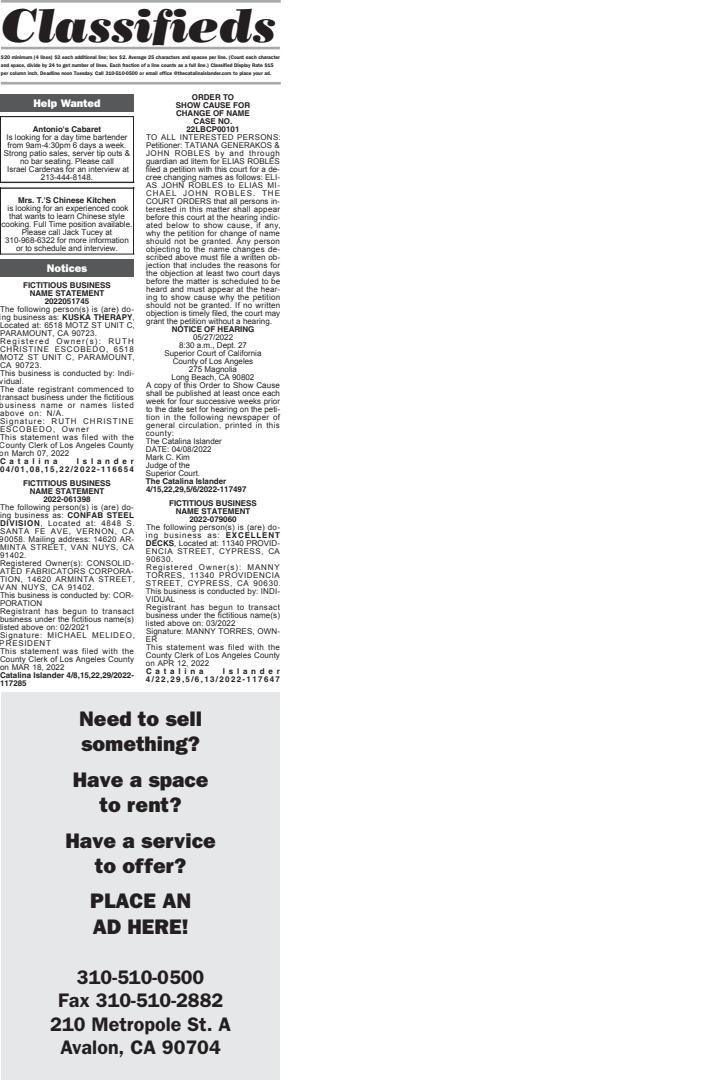
<style>
.page{position:relative;width:720px;height:1080px;background:#fff}
.page>*{position:absolute;margin:0;border:0;box-sizing:border-box;transform-origin:0 0}
.t1{font:italic 47.2px "Bodoni Poster";letter-spacing:-.01em;color:#231f20}
.t2{font:800 21.1px/25.4px "Franklin Gothic";color:#231f20}
.t3{font:600 19.7px/23.6px "Franklin Gothic";color:#231f20;text-align:center}
.t4{font:800 11px "Franklin Gothic";color:#fff}
.t5{font:8px/8px "Arial";letter-spacing:.015em;color:#231f20;text-align:center}
.t6{font:8px/8px "Arial";letter-spacing:.04em;color:#231f20}
.t7{font:8px/8px "Arial";letter-spacing:.035em;color:#231f20}
.t8{font:700 8px/8px "Helvetica";color:#231f20;text-align:center}
.t9{font:8px "Arial";letter-spacing:.045em;color:#231f20}
.t10{font:700 8px/8px "Helvetica";letter-spacing:.155em;color:#231f20;text-align:right}
.t11{font:700 8px/8px "Helvetica";letter-spacing:.17em;color:#231f20;text-align:right}
.t12{font:700 8px "Helvetica";letter-spacing:.47em;color:#231f20}
.t13{font:600 5.2px/7.9px "Franklin Gothic";letter-spacing:-.015em;color:#231f20}
.s1{font-family:"Helvetica";font-weight:700}
</style>
<div class="page">
<hr style="left:1px;top:47px;width:279px;height:2px;background:#a8a9ad">
<hr style="left:1px;top:82px;width:280px;height:3px;background:#a8a9ad">
<hr style="left:1px;top:0;width:280px;height:3px;background:#a8a9ad">
<div style="left:0;top:94px;width:134px;height:18px;background:#57585a"></div>
<div style="left:0;top:116px;width:134px;height:67px;border:1px solid #231f20"></div>
<div style="left:0;top:188px;width:134px;height:67px;border:1px solid #231f20"></div>
<div style="left:0;top:259px;width:134px;height:18px;background:#57585a"></div>
<div style="left:1px;top:693px;width:279px;height:387px;background:#e6e7e9"></div>
<h1 class="t1" style="left:1px;top:-3px;width:277px">Classifieds</h1>
<p class="t13" style="left:1px;top:53px;width:281px">$20 minimum (4 lines) $2 each additional line; box $2. Average 25 characters and spaces per line. (Count each character and space, divide by 24 to get number of lines. Each fraction of a line counts as a full line.) Classified Display Rate $15 per column inch. Deadline noon Tuesday. Call 310-510-0500 or email office @thecatalinaislander.com to place your ad.</p>
<h3 class="t4" style="left:33px;top:96px;width:69px">Help Wanted</h3>
<p class="t8" style="left:33px;top:125px;width:70px">Antonio's Cabaret</p>
<p class="t5" style="left:4px;top:133px;width:128px">Is looking for a day time bartender from 9am-4:30pm 6 days a week.<br>Strong patio sales, server tip outs &amp; no bar seating. Please call<br>Israel Cardenas for an interview at<br>213-444-8148.</p>
<p class="t8" style="left:18px;top:196px;width:99px">Mrs. T.'S Chinese Kitchen</p>
<p class="t5" style="left:2px;top:204px;width:132px">is looking for an experienced cook that wants to learn Chinese style cooking. Full Time position available.<br>Please call Jack Tucey at<br>310-968-6322 for more information or to schedule and interview.</p>
<h3 class="t4" style="left:47px;top:262px;width:42px">Notices</h3>
<p class="t8" style="left:23px;top:281px;width:89px">FICTITIOUS BUSINESS<br>NAME STATEMENT<br>2022051745</p>
<p class="t7" style="left:0;top:305px;width:136px">The following person(s) is (are) do&shy;ing business as: <span class="s1">KUSKA THERAPY</span>,<br>Located at: 6518 MOTZ ST UNIT C,<br>PARAMOUNT, CA 90723.<br>Registered Owner(s): RUTH<br>CHRISTINE ESCOBEDO, 6518<br>MOTZ ST UNIT C, PARAMOUNT,<br>CA 90723.<br>This business is conducted by: Indi&shy;vidual.<br>The date registrant commenced to transact business under the fictitious business name or names listed above on: N/A.<br>Signature: RUTH CHRISTINE<br>ESCOBEDO, Owner<br>This statement was filed with the<br>County Clerk of Los Angeles County on March 07, 2022</p>
<p class="t12" style="left:0;top:456px;width:59px">Catalina</p>
<p class="t8" style="left:176px;top:93px;width:76px">ORDER TO<br>SHOW CAUSE FOR<br>CHANGE OF NAME<br>CASE NO.<br>22LBCP00101</p>
<p class="t5" style="left:146px;top:133px;width:136px;text-align:justify">TO ALL INTERESTED PERSONS:<br>Petitioner: TATIANA GENERAKOS &amp; JOHN ROBLES by and through guardian ad litem for ELIAS ROBLES filed a petition with this court for a de&shy;cree changing names as follows: ELI-AS JOHN ROBLES to ELIAS MI-CHAEL JOHN ROBLES. THE COURT ORDERS that all persons in&shy;terested in this matter shall appear before this court at the hearing indic&shy;ated below to show cause, if any, why the petition for change of name should not be granted. Any person objecting to the name changes de&shy;scribed above must file a written ob&shy;jection that includes the reasons for the objection at least two court days before the matter is scheduled to be heard and must appear at the hear&shy;ing to show cause why the petition should not be granted. If no written objection is timely filed, the court may grant the petition without a hearing.</p>
<p class="t8" style="left:172px;top:325px;width:84px">NOTICE OF HEARING</p>
<p class="t5" style="left:193px;top:333px;width:42px">05/27/2022</p>
<p class="t5" style="left:179px;top:341px;width:69px">8:30 a.m., Dept. 27</p>
<p class="t5" style="left:165px;top:349px;width:98px">Superior Court of California</p>
<p class="t5" style="left:173px;top:357px;width:82px">County of Los Angeles</p>
<p class="t5" style="left:189px;top:365px;width:50px">275 Magnolia</p>
<p class="t5" style="left:172px;top:373px;width:84px">Long Beach, CA 90802</p>
<p class="t5" style="left:146px;top:381px;width:136px">A copy of this Order to Show Cause</p>
<p class="t5" style="left:146px;top:389px;width:136px">shall be published at least once each</p>
<p class="t5" style="left:146px;top:397px;width:136px">week for four successive weeks prior</p>
<p class="t5" style="left:146px;top:405px;width:135px">to the date set for hearing on the peti-</p>
<p class="t9" style="left:146px;top:412px;width:135px">tion in the following newspaper of</p>
<p class="t9" style="left:146px;top:420px;width:135px">general circulation, printed in this</p>
<p class="t5" style="left:146px;top:429px;width:30px">county:</p>
<p class="t5" style="left:146px;top:437px;width:78px">The Catalina Islander</p>
<p class="t5" style="left:146px;top:445px;width:67px">DATE: 04/08/2022</p>
<p class="t5" style="left:146px;top:453px;width:45px">Mark C. Kim</p>
<p class="t5" style="left:146px;top:461px;width:46px">Judge of the</p>
<p class="t5" style="left:146px;top:469px;width:56px">Superior Court.</p>
<p class="t8" style="left:146px;top:477px;width:102px;text-align:left">The Catalina Islander<br>4/15,22,29,5/6/2022-117497</p>
<p class="t8" style="left:169px;top:499px;width:89px">FICTITIOUS BUSINESS<br>NAME STATEMENT<br>2022-079060</p>
<p class="t5" style="left:146px;top:523px;width:136px;text-align:left">The following person(s) is (are) do&shy;ing business as: <span class="s1">EXCELLENT<br>DECKS</span>, Located at: 11340 PROVID-<br>ENCIA STREET, CYPRESS, CA<br>90630.<br>Registered Owner(s): MANNY<br>TORRES, 11340 PROVIDENCIA<br>STREET, CYPRESS, CA 90630.<br>This business is conducted by: INDI-<br>VIDUAL<br>Registrant has begun to transact business under the fictitious name(s) listed above on: 03/2022<br>Signature: MANNY TORRES, OWN-<br>ER<br>This statement was filed with the<br>County Clerk of Los Angeles County on APR 12, 2022</p>
<p class="t12" style="left:146px;top:666px;width:59px">Catalina</p>
<p class="t10" style="left:0;top:457px;width:135px">Islander<br>04/01,08,15,22/2022-116654</p>
<p class="t8" style="left:23px;top:479px;width:89px">FICTITIOUS BUSINESS<br>NAME STATEMENT<br>2022-061398</p>
<p class="t6" style="left:0;top:503px;width:136px">The following person(s) is (are) do&shy;ing business as: <span class="s1">CONFAB STEEL<br>DIVISION</span>, Located at: 4848 S.<br>SANTA FE AVE, VERNON, CA<br>90058. Mailing address: 14620 AR-<br>MINTA STREET, VAN NUYS, CA<br>91402.<br>Registered Owner(s): CONSOLID-<br>ATED FABRICATORS CORPORA-<br>TION, 14620 ARMINTA STREET,<br>VAN NUYS, CA 91402.<br>This business is conducted by: COR-<br>PORATION<br>Registrant has begun to transact business under the fictitious name(s) listed above on: 02/2021<br>Signature: MICHAEL MELIDEO,<br>PRESIDENT<br>This statement was filed with the<br>County Clerk of Los Angeles County on MAR 18, 2022</p>
<p class="t8" style="left:0;top:671px;width:136px;text-align:left">Catalina Islander 4/8,15,22,29/2022-<br>117285</p>
<p class="t11" style="left:146px;top:667px;width:136px">Islander<br>4/22,29,5/6,13/2022-117647</p>
<h2 class="t2" style="left:79px;top:706px;width:125px">Need to sell something?</h2>
<h2 class="t2" style="left:73px;top:767px;width:137px;text-align:center">Have a space to rent?</h2>
<h2 class="t2" style="left:66px;top:828px;width:152px;text-align:center">Have a service to offer?</h2>
<h2 class="t2" style="left:90px;top:889px;width:103px">PLACE AN<br>AD HERE!</h2>
<h3 class="t3" style="left:50px;top:965px;width:182px">310-510-0500<br>Fax 310-510-2882<br>210 Metropole St. A<br>Avalon, CA 90704</h3>
</div>
